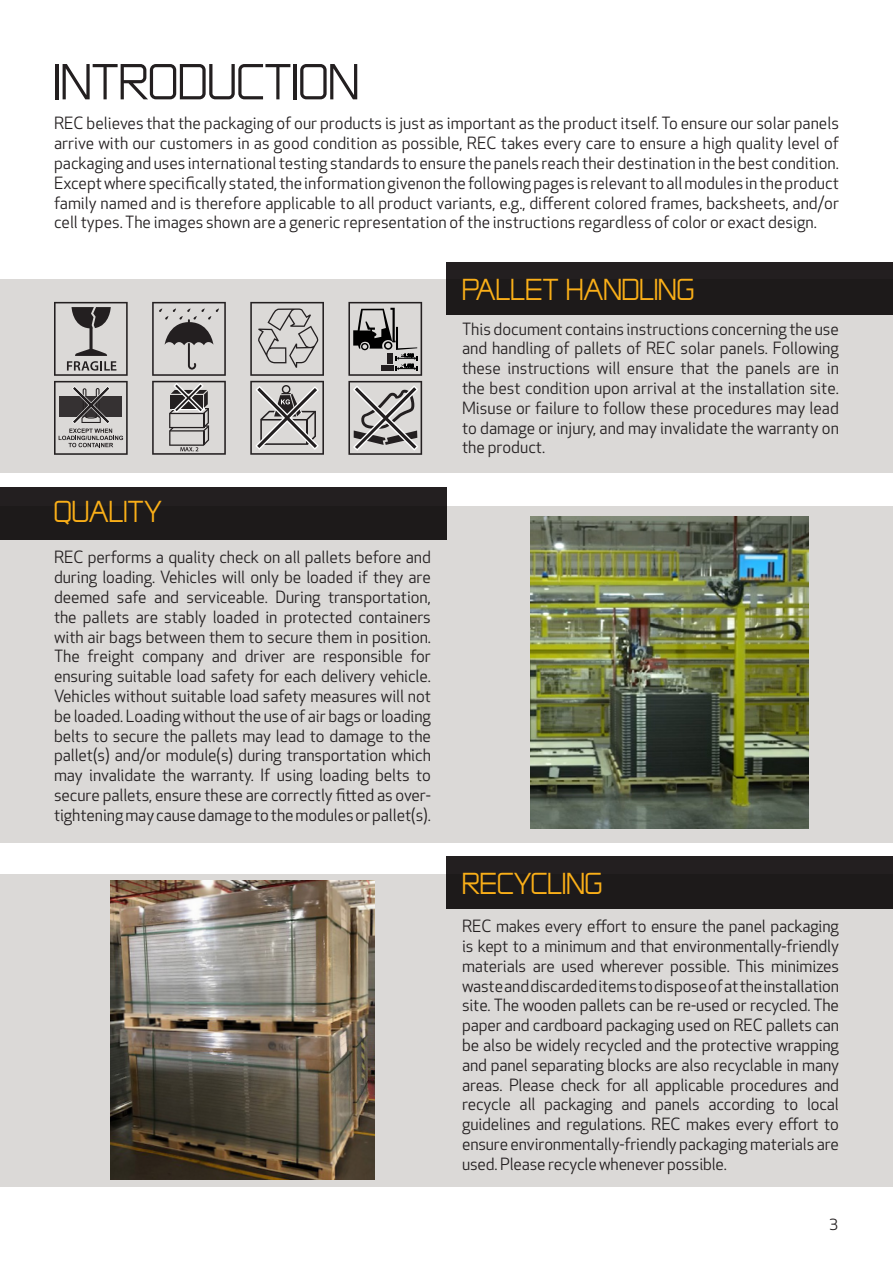
<style>
.page{position:relative;width:893px;height:1263px;background:#fff}
.page>*{position:absolute;margin:0;border:0;box-sizing:border-box;transform-origin:0 0}
.t1{font:60px "REC Tech 2011";color:#231f20}
.t2{font:36px "REC Tech 2011";color:#faaf18}
.t3{font:16.5px/19.8px "Apex New";letter-spacing:-.005em;color:#231f20;text-align:justify}
.t4{font:15px "Apex New";color:#231f20}
</style>
<div class="page">
<div style="left:0;top:507px;width:893px;height:336px;background:#dbd9d7"></div>
<div style="left:0;top:874px;width:893px;height:312px;background:#dbd9d7"></div>
<div style="left:446px;top:856px;width:447px;height:52px;background:#231f20"></div>
<div style="left:0;top:488px;width:446px;height:52px;background:#231f20"></div>
<div style="left:0;top:279px;width:893px;height:193px;background:#dbd9d7"></div>
<div style="left:446px;top:263px;width:447px;height:52px;background:#231f20"></div>
<img style="left:530px;top:517px;width:279px;height:311px">
<svg style="left:152px;top:302px;width:74px;height:153px"></svg>
<svg style="left:250px;top:302px;width:74px;height:153px"></svg>
<svg style="left:54px;top:302px;width:74px;height:153px"></svg>
<svg style="left:348px;top:302px;width:74px;height:153px"></svg>
<div style="left:387px;top:353px;width:5px;height:11px;background:#231f20"></div>
<div style="left:381px;top:366px;width:12px;height:5px;background:#231f20"></div>
<img style="left:110px;top:881px;width:265px;height:298px">
<h1 class="t1" style="left:54px;top:54px;width:307px">INTRODUCTION</h1>
<p class="t3" style="left:54px;top:113px;width:786px">REC believes that the packaging of our products is just as important as the product itself. To ensure our solar panels arrive with our customers in as good condition as possible, REC takes every care to ensure a high quality level of packaging and uses international testing standards to ensure the panels reach their destination in the best condition.<br>Except where specifically stated, the information givenon the following pages is relevant to all modules in the product family named and is therefore applicable to all product variants, e.g., different colored frames, backsheets, and/or cell types. The images shown are a generic representation of the instructions regardless of color or exact design.</p>
<h2 class="t2" style="left:462px;top:273px;width:234px">PALLET HANDLING</h2>
<h2 class="t2" style="left:54px;top:495px;width:109px">QUALITY</h2>
<p class="t3" style="left:54px;top:547px;width:378px">REC performs a quality check on all pallets before and during loading. Vehicles will only be loaded if they are deemed safe and serviceable. During transportation, the pallets are stably loaded in protected containers with air bags between them to secure them in position.<br>The freight company and driver are responsible for ensuring suitable load safety for each delivery vehicle.<br>Vehicles without suitable load safety measures will not be loaded. Loading without the use of air bags or loading belts to secure the pallets may lead to damage to the pallet(s) and/or module(s) during transportation which may invalidate the warranty. If using loading belts to secure pallets, ensure these are correctly fitted as over&shy;tightening may cause damage to the modules or pallet(s).</p>
<p class="t3" style="left:462px;top:319px;width:378px">This document contains instructions concerning the use and handling of pallets of REC solar panels. Following these instructions will ensure that the panels are in the best condition upon arrival at the installation site.<br>Misuse or failure to follow these procedures may lead to damage or injury, and may invalidate the warranty on the product.</p>
<h2 class="t2" style="left:462px;top:867px;width:142px">RECYCLING</h2>
<p class="t3" style="left:462px;top:916px;width:378px">REC makes every effort to ensure the panel packaging is kept to a minimum and that environmentally-friendly materials are used wherever possible. This minimizes waste and discarded items to dispose of at the installation site. The wooden pallets can be re-used or recycled. The paper and cardboard packaging used on REC pallets can be also be widely recycled and the protective wrapping and panel separating blocks are also recyclable in many areas. Please check for all applicable procedures and recycle all packaging and panels according to local guidelines and regulations. REC makes every effort to ensure environmentally-friendly packaging materials are used. Please recycle whenever possible.</p>
<p class="t4" style="left:829px;top:1215px;width:10px">3</p>
</div>
